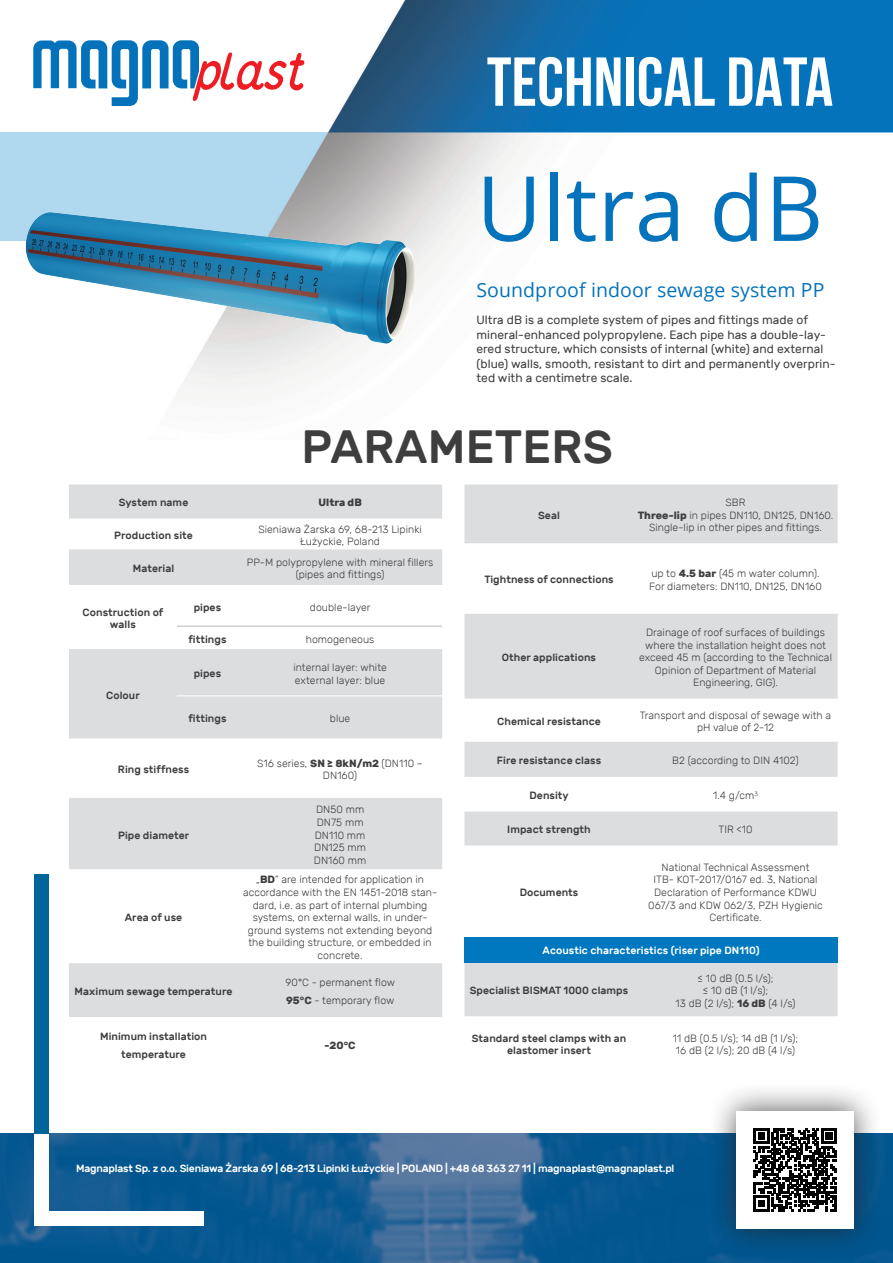
<style>
.page{position:relative;width:893px;height:1263px;background:#fff}
.page>*{position:absolute;margin:0;border:0;box-sizing:border-box;transform-origin:0 0}
.tekst{font:90px "Open Sans";letter-spacing:.005em;color:#0573bb}
.tekst-2{font:700 69px "Bebas Neue";letter-spacing:.005em;color:#fff}
.tekst-3{font:500 46.5px "Rubik";letter-spacing:.005em;color:#3e3e3f}
.tekst-4{font:19.5px "Open Sans";letter-spacing:.005em;color:#0573bb}
.tekst-5{font:12px/14.4px "Rubik";letter-spacing:.005em;color:#3e3e3f}
.tekst-6{font:300 10.5px/12.6px "Rubik";letter-spacing:.005em;color:#3e3e3f;text-align:center}
.tekst-7{font:500 10.5px/12.6px "Rubik";letter-spacing:.005em;color:#3e3e3f;text-align:center}
.tekst-8{font:500 10.5px "Rubik";letter-spacing:-.02em;color:#fff}
.tekst-9{font:500 10.5px "Rubik";letter-spacing:.005em;color:#fff}
.tekst-10{font:700 10.5px "Rubik";letter-spacing:.005em;color:#3e3e3f}
.s1{font-weight:700}
</style>
<div class="page">
<img style="left:0;top:0;width:893px;height:394px">
<svg style="left:33px;top:40px;width:271px;height:44px"></svg>
<img style="left:0;top:1133px;width:893px;height:130px">
<div style="left:34px;top:1049px;width:14px;height:170px;background:#fff"></div>
<div style="left:34px;top:1212px;width:170px;height:14px;background:#fff"></div>
<div style="left:34px;top:874px;width:14px;height:259px;background:#069"></div>
<svg style="left:69px;top:484px;width:373px;height:533px;fill:#dcdddf"></svg>
<hr style="left:177px;top:626px;width:61px;height:1px;background:#bcbdc0">
<hr style="left:177px;top:695px;width:61px;height:1px;background:#fff">
<hr style="left:238px;top:695px;width:204px;height:1px;background:#fff">
<hr style="left:238px;top:626px;width:204px;height:1px;background:#bcbdc0">
<svg style="left:464px;top:484px;width:374px;height:532px;fill:#dcdddf"></svg>
<div style="left:464px;top:937px;width:374px;height:25px;background:#0078c0"></div>
<img style="left:4px;top:84px;width:438px;height:291px">
<div style="left:708px;top:1082px;width:174px;height:175px;background:#231f20;opacity:.75"></div>
<div style="left:736px;top:1110px;width:118px;height:118px;background:#fff"></div>
<svg style="left:753px;top:1128px;width:84px;height:83px"></svg>
<p class="tekst-2" style="left:487px;top:44px;width:348px">TECHNICAL DATA</p>
<p class="tekst" style="left:476px;top:147px;width:348px">Ultra dB</p>
<p class="tekst-4" style="left:476px;top:276px;width:350px">Soundproof indoor sewage system PP</p>
<p class="tekst-5" style="left:476px;top:313px;width:361px">Ultra dB is a complete system of pipes and fittings made of mineral-enhanced polypropylene. Each pipe has a double-lay&shy;ered structure, which consists of internal (white) and external (blue) walls, smooth, resistant to dirt and permanently overprin&shy;ted with a centimetre scale.</p>
<p class="tekst-3" style="left:302px;top:421px;width:313px">PARAMETERS</p>
<p class="tekst-7" style="left:119px;top:497px;width:71px">System name</p>
<p class="tekst-10" style="left:318px;top:497px;width:45px">Ultra dB</p>
<p class="tekst-7" style="left:114px;top:529px;width:80px">Production site</p>
<p class="tekst-6" style="left:258px;top:523px;width:165px">Sieniawa Żarska 69, 68-213 Lipinki<br>Łużyckie, Poland</p>
<p class="tekst-7" style="left:133px;top:562px;width:43px">Material</p>
<p class="tekst-6" style="left:247px;top:556px;width:188px">PP-M polypropylene with mineral fillers (pipes and fittings)</p>
<p class="tekst-7" style="left:83px;top:606px;width:82px">Construction of walls</p>
<p class="tekst-7" style="left:194px;top:601px;width:29px">pipes</p>
<p class="tekst-6" style="left:310px;top:601px;width:62px">double-layer</p>
<p class="tekst-7" style="left:188px;top:633px;width:40px">fittings</p>
<p class="tekst-6" style="left:306px;top:633px;width:70px">homogeneous</p>
<p class="tekst-7" style="left:106px;top:689px;width:35px">Colour</p>
<p class="tekst-7" style="left:194px;top:668px;width:29px">pipes</p>
<p class="tekst-6" style="left:293px;top:661px;width:95px">internal layer: white</p>
<p class="tekst-6" style="left:295px;top:674px;width:92px">external layer: blue</p>
<p class="tekst-7" style="left:538px;top:509px;width:23px">Seal</p>
<p class="tekst-7" style="left:484px;top:574px;width:131px">Tightness of connections</p>
<p class="tekst-7" style="left:502px;top:651px;width:96px">Other applications</p>
<p class="tekst-6" style="left:726px;top:496px;width:22px">SBR</p>
<p class="tekst-6" style="left:638px;top:509px;width:197px"><span class="s1">Three-lip</span> in pipes DN110, DN125, DN160.</p>
<p class="tekst-6" style="left:649px;top:521px;width:175px">Single-lip in other pipes and fittings.</p>
<p class="tekst-6" style="left:651px;top:567px;width:170px">up to <span class="s1">4.5 bar</span> (45 m water column).</p>
<p class="tekst-6" style="left:649px;top:580px;width:174px">For diameters: DN110, DN125, DN160</p>
<p class="tekst-6" style="left:639px;top:626px;width:194px">Drainage of roof surfaces of buildings where the installation height does not exceed 45 m (according to the Technical Opinion of Department of Material Engineering, GIG).</p>
<p class="tekst-7" style="left:188px;top:712px;width:40px">fittings</p>
<p class="tekst-6" style="left:330px;top:712px;width:22px">blue</p>
<p class="tekst-7" style="left:118px;top:763px;width:73px">Ring stiffness</p>
<p class="tekst-7" style="left:118px;top:829px;width:73px">Pipe diameter</p>
<p class="tekst-7" style="left:125px;top:911px;width:59px">Area of use</p>
<p class="tekst-7" style="left:75px;top:985px;width:159px">Maximum sewage temperature</p>
<p class="tekst-6" style="left:257px;top:757px;width:167px">S16 series, <span class="s1">SN ≥ 8kN/m2</span> (DN110 –</p>
<p class="tekst-6" style="left:323px;top:769px;width:36px">DN160)</p>
<p class="tekst-6" style="left:316px;top:803px;width:50px">DN50 mm</p>
<p class="tekst-6" style="left:317px;top:816px;width:48px">DN75 mm</p>
<p class="tekst-6" style="left:315px;top:829px;width:52px">DN110 mm</p>
<p class="tekst-6" style="left:314px;top:841px;width:53px">DN125 mm</p>
<p class="tekst-6" style="left:314px;top:854px;width:54px">DN160 mm</p>
<p class="tekst-6" style="left:243px;top:873px;width:196px">„<span class="s1">BD</span>” are intended for application in accordance with the EN 1451-2018 stan&shy;dard, i.e. as part of internal plumbing systems, on external walls, in under&shy;ground systems not extending beyond the building structure, or embedded in concrete.</p>
<p class="tekst-6" style="left:285px;top:976px;width:111px">90°C - permanent flow</p>
<p class="tekst-6" style="left:286px;top:994px;width:110px"><span class="s1">95°C</span> - temporary flow</p>
<p class="tekst-7" style="left:100px;top:1027px;width:108px;line-height:18px">Minimum installation temperature</p>
<p class="tekst-10" style="left:325px;top:1039px;width:32px">-20°C</p>
<p class="tekst-7" style="left:497px;top:715px;width:105px">Chemical resistance</p>
<p class="tekst-6" style="left:640px;top:709px;width:193px">Transport and disposal of sewage with a pH value of 2-12</p>
<p class="tekst-7" style="left:497px;top:754px;width:106px">Fire resistance class</p>
<p class="tekst-6" style="left:672px;top:754px;width:128px">B2 (according to DIN 4102)</p>
<p class="tekst-7" style="left:529px;top:789px;width:41px">Density</p>
<p class="tekst-6" style="left:713px;top:789px;width:46px">1.4 g/cm<sup>3</sup></p>
<p class="tekst-7" style="left:507px;top:824px;width:85px">Impact strength</p>
<p class="tekst-6" style="left:719px;top:823px;width:35px">TIR &lt;10</p>
<p class="tekst-6" style="left:648px;top:861px;width:176px">National Technical Assessment<br>ITB- KOT-2017/0167 ed. 3, National<br>Declaration of Performance KDWU<br>067/3 and KDW 062/3, PZH Hygienic<br>Certificate.</p>
<p class="tekst-9" style="left:543px;top:945px;width:218px">Acoustic characteristics (riser pipe DN110)</p>
<p class="tekst-7" style="left:470px;top:984px;width:160px">Specialist BISMAT 1000 clamps</p>
<p class="tekst-7" style="left:520px;top:886px;width:60px">Documents</p>
<p class="tekst-6" style="left:697px;top:972px;width:78px">≤ 10 dB (0.5 l/s);</p>
<p class="tekst-6" style="left:703px;top:984px;width:67px">≤ 10 dB (1 l/s);</p>
<p class="tekst-6" style="left:676px;top:997px;width:121px">13 dB (2 l/s); <span class="s1">16 dB</span> (4 l/s)</p>
<p class="tekst-7" style="left:472px;top:1032px;width:156px">Standard steel clamps with an elastomer insert</p>
<p class="tekst-6" style="left:673px;top:1032px;width:127px">11 dB (0.5 l/s); 14 dB (1 l/s);</p>
<p class="tekst-6" style="left:676px;top:1044px;width:121px">16 dB (2 l/s); 20 dB (4 l/s)</p>
<p class="tekst-8" style="left:76px;top:1162px;width:600px">Magnaplast Sp. z o.o. Sieniawa Żarska 69 | 68-213 Lipinki Łużyckie | POLAND | +48 68 363 27 11 | magnaplast@magnaplast.pl</p>
</div>
